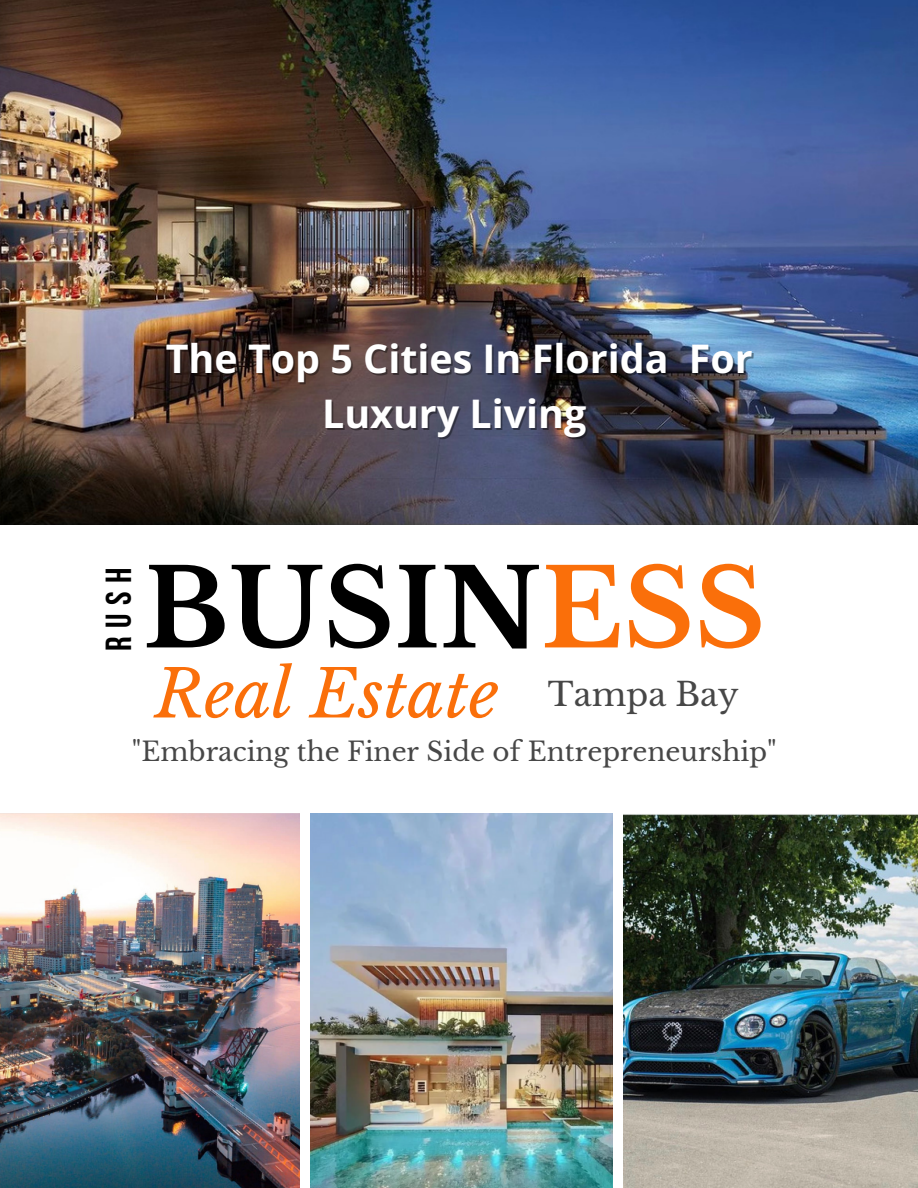
<style>
.page{position:relative;width:918px;height:1188px;background:#fff}
.page>*{position:absolute;margin:0;border:0;box-sizing:border-box;transform-origin:0 0}
.t1{font:700 107.25px "Libre Baskerville";color:#000}
.t2{font:italic 65.55px "Libre Baskerville";color:#fa6f0a}
.t3{font:700 39.45px/54.9px "Open Sans";color:#fff;text-align:center}
.t4{font:36.15px "Bebas Neue Cyrillic";color:#000}
.t5{font:32.25px "Libre Baskerville";color:#474747}
.t6{font:26.1px "Libre Baskerville";color:#474747}
.s1{color:rgb(0 0 0/.4)}
.s2{color:#fa6f0a}
</style>
<div class="page">
<img style="left:0;top:0;width:918px;height:524px">
<img style="left:624px;top:814px;width:294px;height:374px">
<img style="left:0;top:814px;width:300px;height:374px">
<img style="left:311px;top:814px;width:301px;height:374px">
<p class="t3" style="left:166px;top:330px;width:590px">The Top 5 Cities In Florida <span class="s1">For<br></span>Luxury Living</p>
<p class="t4" style="left:104px;top:651px;width:85px;rotate:-90deg">RUSH</p>
<p class="t1" style="left:143px;top:543px;width:624px">BUSIN<span class="s2">ESS</span></p>
<p class="t2" style="left:154px;top:654px;width:346px">Real Estate</p>
<p class="t5" style="left:548px;top:674px;width:192px">Tampa Bay</p>
<p class="t6" style="left:132px;top:736px;width:646px">"Embracing the Finer Side of Entrepreneurship"</p>
</div>
